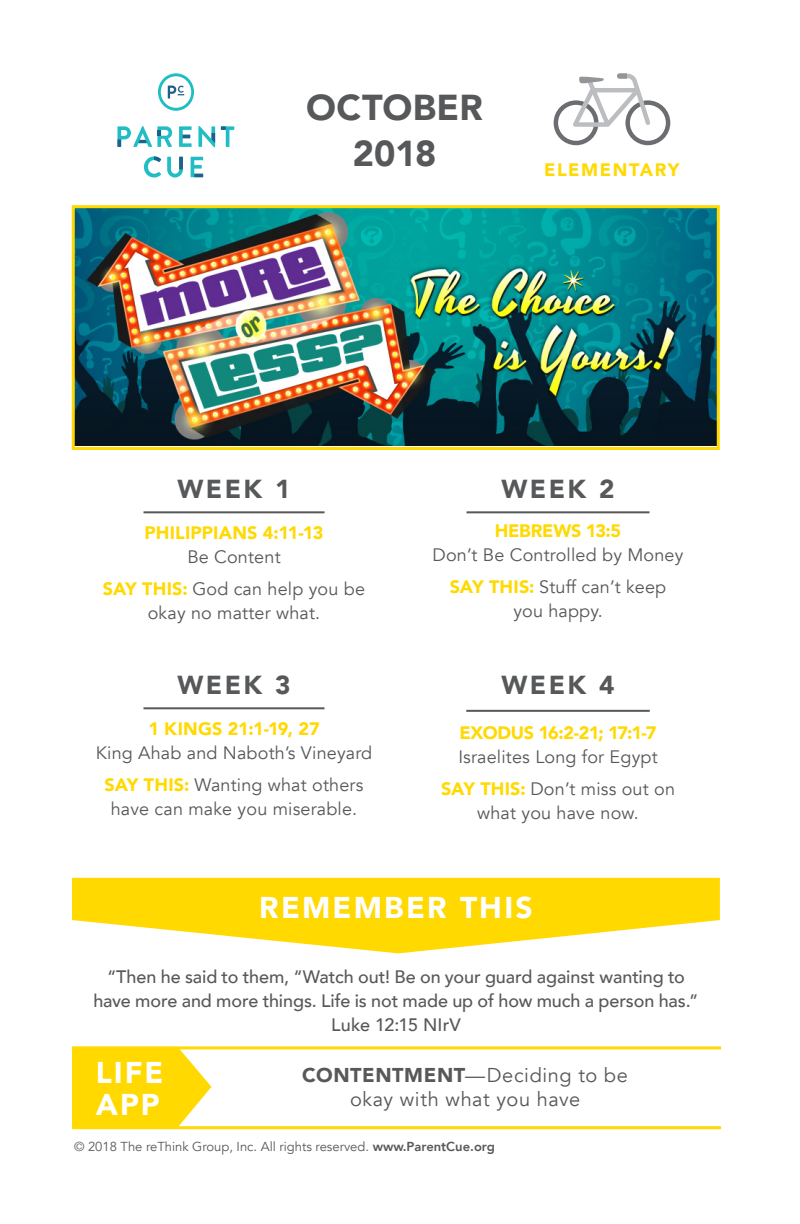
<style>
.page{position:relative;width:800px;height:1224px;background:#fff}
.page>*{position:absolute;margin:0;border:0;box-sizing:border-box;transform-origin:0 0}
.t1{font:900 36px "Avenir";letter-spacing:.005em;color:#57585a}
.t2{font:900 30px/32px "Avenir";letter-spacing:.075em;color:#fff}
.t3{font:900 26px "Avenir";letter-spacing:.095em;color:#57585a}
.t4{font:20px "Avenir";letter-spacing:.03em;color:#57585a}
.t5{font:18px/24px "Avenir";letter-spacing:.01em;color:#57585a;text-align:center}
.t6{font:500 18px "Avenir";letter-spacing:-.005em;color:#57585a}
.t7{font:900 18px/24px "Avenir";color:#ffd900;text-align:center}
.t8{font:900 18px "Avenir";letter-spacing:-.03em;color:#ffd900}
.t9{font:900 18px "Avenir";letter-spacing:.09em;color:#ffd900}
.t10{font:13px "Avenir";color:#57585a}
.s1{font-weight:400;color:#57585a}
.s2{font-weight:900;color:#ffd900}
.s3{font-weight:900}
.s4{font-weight:800}
</style>
<div class="page">
<svg style="left:72px;top:878px;width:648px;height:75px;fill:#ffd900"></svg>
<hr style="left:72px;top:1126px;width:649px;height:3px;background:#ffd900">
<hr style="left:72px;top:1046px;width:649px;height:3px;background:#ffd900">
<svg style="left:72px;top:1049px;width:139px;height:78px;background:#ffdd1c"></svg>
<svg style="left:554px;top:73px;width:116px;height:72px"></svg>
<svg style="left:179px;top:126px;width:13px;height:21px"></svg>
<svg style="left:191px;top:157px;width:12px;height:20px"></svg>
<svg style="left:221px;top:126px;width:13px;height:21px"></svg>
<svg style="left:117px;top:126px;width:55px;height:21px"></svg>
<svg style="left:198px;top:126px;width:17px;height:21px"></svg>
<svg style="left:144px;top:156px;width:17px;height:22px"></svg>
<svg style="left:167px;top:157px;width:16px;height:21px"></svg>
<svg style="left:158px;top:73px;width:36px;height:38px"></svg>
<hr style="left:144px;top:511px;width:180px;height:2px;background:#57585a">
<hr style="left:466px;top:511px;width:184px;height:2px;background:#57585a">
<hr style="left:466px;top:710px;width:184px;height:2px;background:#57585a">
<hr style="left:144px;top:707px;width:180px;height:2px;background:#57585a">
<img style="left:76px;top:209px;width:640px;height:236px">
<div style="left:72px;top:205px;width:648px;height:245px;border:3px solid #ffd900"></div>
<p class="t1" style="left:306px;top:77px;width:178px">OCTOBER</p>
<p class="t1" style="left:353px;top:123px;width:85px">2018</p>
<p class="t9" style="left:544px;top:154px;width:137px">ELEMENTARY</p>
<p class="t3" style="left:177px;top:467px;width:115px">WEEK 1</p>
<p class="t3" style="left:501px;top:467px;width:115px">WEEK 2</p>
<p class="t7" style="left:145px;top:521px;width:180px">PHILIPPIANS 4:11-13<br><span class="s1">Be Content</span></p>
<p class="t5" style="left:103px;top:578px;width:264px"><span class="s2">SAY THIS:</span> God can help you be</p>
<p class="t5" style="left:148px;top:602px;width:174px">okay no matter what.</p>
<p class="t3" style="left:177px;top:663px;width:115px">WEEK 3</p>
<p class="t5" style="left:96px;top:718px;width:278px"><span class="s2">1 KINGS 21:1-19, 27<br></span>King Ahab and Naboth’s Vineyard</p>
<p class="t5" style="left:105px;top:774px;width:260px"><span class="s2">SAY THIS:</span> Wanting what others</p>
<p class="t5" style="left:111px;top:798px;width:248px">have can make you miserable.</p>
<p class="t7" style="left:495px;top:519px;width:128px">HEBREWS 13:5</p>
<p class="t5" style="left:433px;top:544px;width:252px">Don’t Be Controlled by Money</p>
<p class="t5" style="left:450px;top:576px;width:218px"><span class="s2">SAY THIS:</span> Stuff can’t keep</p>
<p class="t5" style="left:513px;top:600px;width:91px">you happy.</p>
<p class="t3" style="left:501px;top:663px;width:115px">WEEK 4</p>
<p class="t8" style="left:459px;top:718px;width:199px">EXODUS 16:2-21; 17:1-7</p>
<p class="t5" style="left:458px;top:745px;width:201px">Israelites Long for Egypt</p>
<p class="t5" style="left:441px;top:777px;width:236px"><span class="s2">SAY THIS:</span> Don’t miss out on</p>
<p class="t5" style="left:477px;top:801px;width:163px">what you have now.</p>
<h2 class="t2" style="left:259px;top:891px;width:275px">REMEMBER THIS</h2>
<p class="t6" style="left:107px;top:961px;width:579px">“Then he said to them, “Watch out! Be on your guard against wanting to</p>
<p class="t6" style="left:93px;top:985px;width:607px">have more and more things. Life is not made up of how much a person has.”</p>
<p class="t6" style="left:331px;top:1009px;width:131px">Luke 12:15 NIrV</p>
<p class="t4" style="left:302px;top:1063px;width:327px"><span class="s3">CONTENTMENT</span>—Deciding to be</p>
<p class="t4" style="left:350px;top:1087px;width:232px">okay with what you have</p>
<h2 class="t2" style="left:96px;top:1056px;width:69px">LIFE<br>APP</h2>
<p class="t10" style="left:74px;top:1139px;width:422px">© 2018 The reThink Group, Inc. All rights reserved. <span class="s4">www.ParentCue.org</span></p>
</div>
